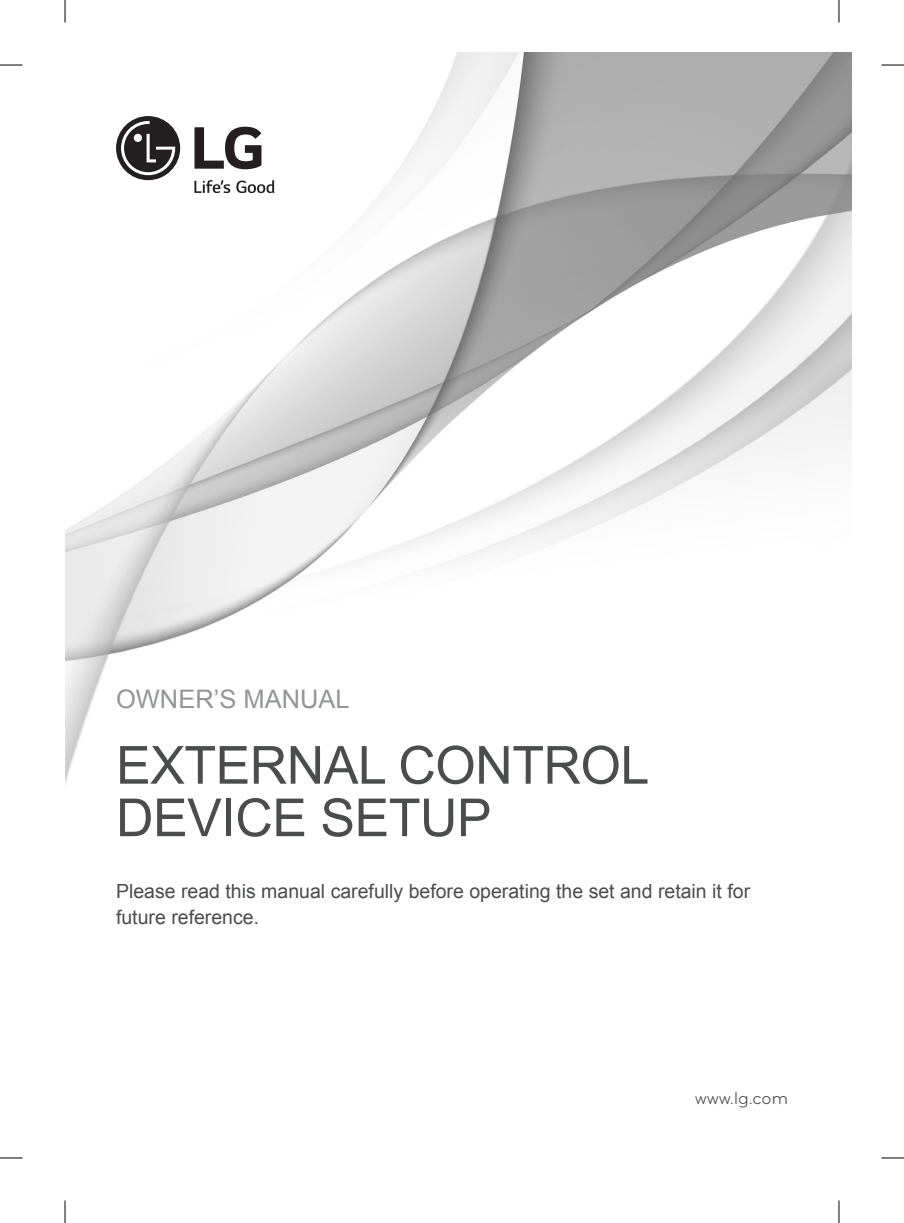
<style>
.page{position:relative;width:904px;height:1223px;background:#fff}
.page>*{position:absolute;margin:0;border:0;box-sizing:border-box;transform-origin:0 0}
.t1{font:52.5px/52.5px "Arial";letter-spacing:-.01em;color:#4b4c4d}
.t2{font:25.5px "Arial";color:#939598}
.t3{font:19.5px/25.5px "Arial";color:#4b4c4d}
.t4{font:18px "Bryant LG";color:#4b4c4d}
</style>
<div class="page">
<img style="left:65px;top:52px;width:787px;height:733px">
<svg style="left:116px;top:116px;width:64px;height:64px"></svg>
<svg style="left:194px;top:180px;width:36px;height:13px"></svg>
<svg style="left:236px;top:180px;width:38px;height:13px"></svg>
<svg style="left:194px;top:127px;width:67px;height:42px"></svg>
<svg style="left:0;top:65px;width:22px;height:1px"></svg>
<svg style="left:881px;top:65px;width:23px;height:1px"></svg>
<svg style="left:0;top:1158px;width:22px;height:1px"></svg>
<svg style="left:881px;top:1158px;width:23px;height:1px"></svg>
<svg style="left:65px;top:0;width:1px;height:23px"></svg>
<svg style="left:65px;top:1200px;width:1px;height:23px"></svg>
<svg style="left:839px;top:0;width:1px;height:23px"></svg>
<svg style="left:839px;top:1200px;width:1px;height:23px"></svg>
<h2 class="t2" style="left:116px;top:682px;width:235px">OWNER’S MANUAL</h2>
<h1 class="t1" style="left:116px;top:739px;width:535px">EXTERNAL CONTROL<br>DEVICE SETUP</h1>
<p class="t3" style="left:116px;top:879px;width:636px">Please read this manual carefully before operating the set and retain it for future reference.</p>
<p class="t4" style="left:695px;top:1088px;width:94px">www.lg.com</p>
</div>
